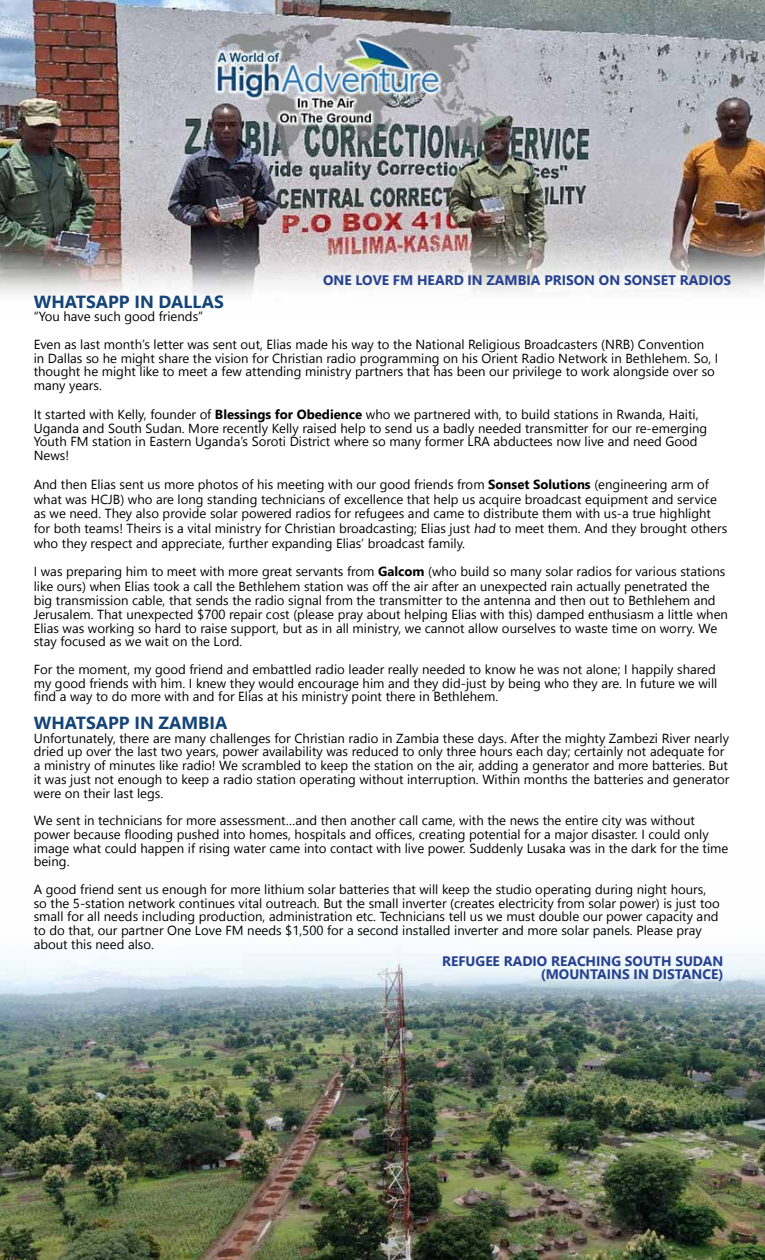
<style>
.page{position:relative;width:765px;height:1260px;background:#fff}
.page>*{position:absolute;margin:0;border:0;box-sizing:border-box;transform-origin:0 0}
.t1{font:700 17.5px "Leelawadee UI";color:#144578}
.t2{font:700 13.75px/12.5px "Leelawadee UI";color:#25408f;text-align:right}
.t3{font:13.12px/13.8px "Leelawadee UI";color:#000}
.s1{font-weight:700}
</style>
<div class="page">
<img style="left:0;top:0;width:765px;height:295px">
<img style="left:0;top:946px;width:765px;height:314px">
<p class="t2" style="left:323px;top:273px;width:410px">ONE LOVE FM HEARD IN ZAMBIA PRISON ON SONSET RADIOS</p>
<h1 class="t1" style="left:34px;top:289px;width:192px">WHATSAPP IN DALLAS</h1>
<p class="t3" style="left:34px;top:302px;width:672px;line-height:27.5px">“You have such good friends”<br>Even as last month’s letter was sent out, Elias made his way to the National Religious Broadcasters (NRB) Convention</p>
<p class="t3" style="left:34px;top:350px;width:686px">in Dallas so he might share the vision for Christian radio programming on his Orient Radio Network in Bethlehem. So, I thought he might like to meet a few attending ministry partners that has been our privilege to work alongside over so many years.</p>
<p class="t3" style="left:34px;top:407px;width:675px">It started with Kelly, founder of <span class="s1">Blessings for Obedience</span> who we partnered with, to build stations in Rwanda, Haiti, Uganda and South Sudan. More recently Kelly raised help to send us a badly needed transmitter for our re-emerging Youth FM station in Eastern Uganda’s Soroti District where so many former LRA abductees now live and need Good News!</p>
<p class="t3" style="left:34px;top:476px;width:685px;line-height:15px">And then Elias sent us more photos of his meeting with our good friends from <span class="s1">Sonset Solutions</span> (engineering arm of what was HCJB) who are long standing technicians of excellence that help us acquire broadcast equipment and service</p>
<p class="t3" style="left:34px;top:505px;width:695px;line-height:15px">as we need. They also provide solar powered radios for refugees and came to distribute them with us-a true highlight for both teams! Theirs is a vital ministry for Christian broadcasting; Elias just had to meet them. And they brought others who they respect and appreciate, further expanding Elias’ broadcast family.</p>
<p class="t3" style="left:34px;top:563px;width:693px;line-height:15px">I was preparing him to meet with more great servants from <span class="s1">Galcom</span> (who build so many solar radios for various stations like ours) when Elias took a call the Bethlehem station was off the air after an unexpected rain actually penetrated the</p>
<p class="t3" style="left:34px;top:593px;width:696px">big transmission cable, that sends the radio signal from the transmitter to the antenna and then out to Bethlehem and Jerusalem. That unexpected $700 repair cost (please pray about helping Elias with this) damped enthusiasm a little when Elias was working so hard to raise support, but as in all ministry, we cannot allow ourselves to waste time on worry. We stay focused as we wait on the Lord.</p>
<p class="t3" style="left:34px;top:662px;width:685px;text-align:justify">For the moment, my good friend and embattled radio leader really needed to know he was not alone; I happily shared my good friends with him. I knew they would encourage him and they did-just by being who they are. In future we will find a way to do more with and for Elias at his ministry point there in Bethlehem.</p>
<h1 class="t1" style="left:34px;top:710px;width:195px">WHATSAPP IN ZAMBIA</h1>
<p class="t3" style="left:34px;top:730px;width:697px">Unfortunately, there are many challenges for Christian radio in Zambia these days. After the mighty Zambezi River nearly dried up over the last two years, power availability was reduced to only three hours each day; certainly not adequate for a ministry of minutes like radio! We scrambled to keep the station on the air, adding a generator and more batteries. But it was just not enough to keep a radio station operating without interruption. Within months the batteries and generator were on their last legs.</p>
<p class="t3" style="left:34px;top:813px;width:696px">We sent in technicians for more assessment…and then another call came, with the news the entire city was without power because flooding pushed into homes, hospitals and offices, creating potential for a major disaster. I could only image what could happen if rising water came into contact with live power. Suddenly Lusaka was in the dark for the time being.</p>
<p class="t3" style="left:34px;top:882px;width:687px">A good friend sent us enough for more lithium solar batteries that will keep the studio operating during night hours, so the 5-station network continues vital outreach. But the small inverter (creates electricity from solar power) is just too small for all needs including production, administration etc. Technicians tell us we must double our power capacity and to do that, our partner One Love FM needs $1,500 for a second installed inverter and more solar panels. Please pray about this need also.</p>
<p class="t2" style="left:442px;top:954px;width:283px">REFUGEE RADIO REACHING SOUTH SUDAN (MOUNTAINS IN DISTANCE)</p>
</div>
